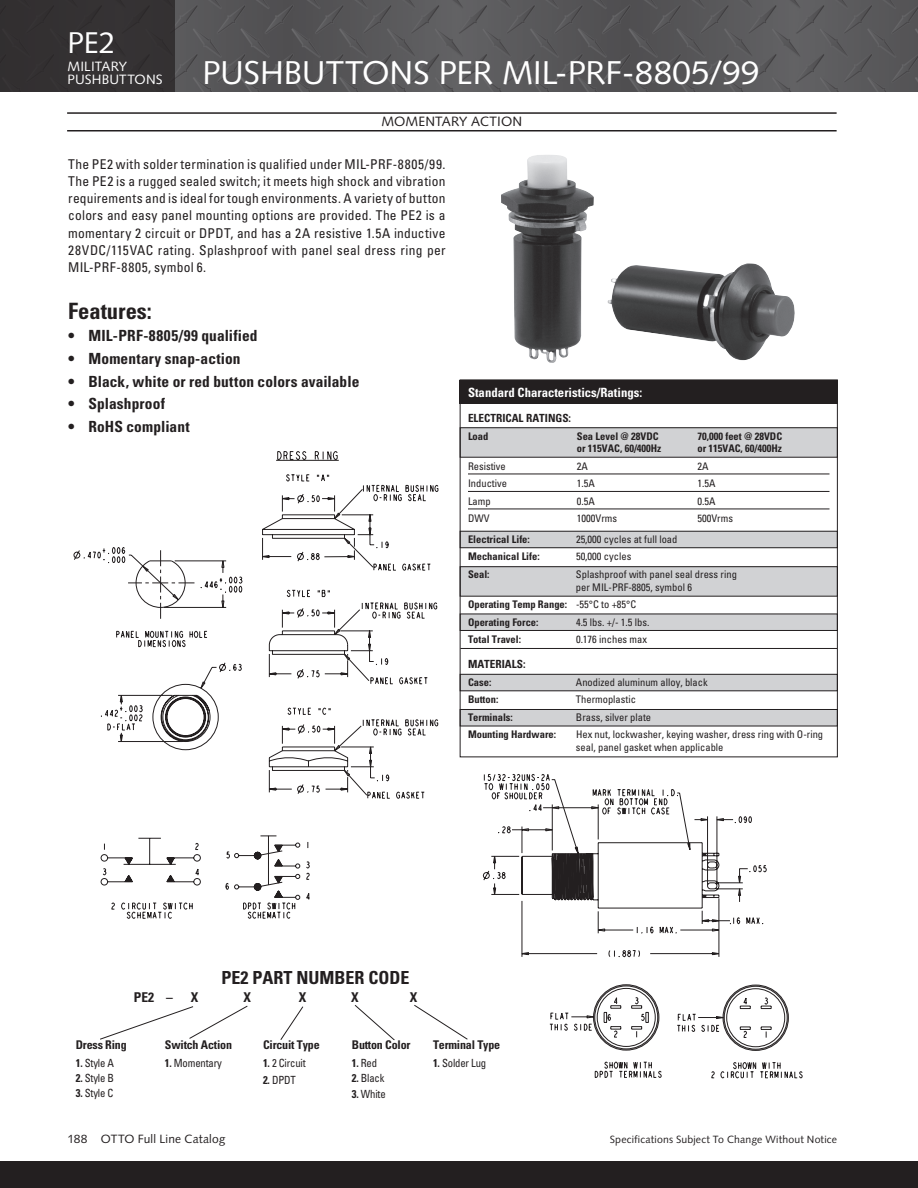
<style>
.page{position:relative;width:918px;height:1188px;background:#fff}
.page>*{position:absolute;margin:0;border:0;box-sizing:border-box;transform-origin:0 0}
.Page_Header__left{font:33px "Syntax LT Std";letter-spacing:-.005em;color:#fff}
.Page_Code__left{font:30px "Syntax LT Std";color:#fff}
.Features{font:700 condensed 22.5px "Univers LT Std";color:#231f20}
.Part_Code_Title{font:700 condensed 18px "Univers LT Std";color:#231f20}
.Features_Bullets{font:700 condensed 15.3px "Univers LT Std";letter-spacing:.01em;color:#231f20}
.Body_Copy{font:condensed 13.5px/17.2px "Univers LT Std";letter-spacing:.02em;color:#231f20;text-align:justify}
.Page_Product__left{font:13.5px/13.5px "Syntax LT Std";letter-spacing:.01em;color:#fff}
.Page_Subhead__betwee{font:13.5px "Syntax LT Std";letter-spacing:.005em;color:#231f20}
.Part_Code__X__Row{font:700 condensed 13.5px "Univers LT Std";color:#231f20}
.Standard_Chart_Title{font:700 condensed 12.75px "Univers LT Std";color:#fff}
.t1{font:700 condensed 12px "Univers LT Std";letter-spacing:-.015em;color:#231f20}
.t2{font:12px "Syntax LT Std";letter-spacing:.01em;color:#231f20}
.t3{font:condensed 11.25px "Univers LT Std";letter-spacing:-.015em;color:#231f20;scale:.95 1}
.Standard_Chart_Heade{font:700 condensed 11.25px "Univers LT Std";color:#231f20}
.Standard_Chart_Specs{font:condensed 10.5px "Univers LT Std";color:#231f20}
.Standard_Chart_Specs-2{font:700 condensed 10.5px "Univers LT Std";color:#231f20}
.Standard_Chart_Subhe{font:700 condensed 10.5px "Univers LT Std";color:#231f20}
.Standard_Chart_Spec{font:condensed 10.5px "Univers LT Std";color:#231f20}
.t4{font:10.5px "Syntax LT Std";letter-spacing:.015em;color:#231f20}
.s1{font-weight:400}
.s2{font-weight:700}
</style>
<div class="page">
<div style="left:0;top:1161px;width:918px;height:27px;background:#231f20"></div>
<div style="left:0;top:0;width:918px;height:92px;background:#58585a"></div>
<div style="left:0;top:0;width:176px;height:92px;background:#343132"></div>
<hr style="left:67px;top:112px;width:770px;height:2px;background:#231f20">
<hr style="left:67px;top:130px;width:770px;height:2px;background:#231f20">
<svg style="left:662px;top:673px;width:86px;height:284px"></svg>
<svg style="left:100px;top:459px;width:177px;height:460px"></svg>
<svg style="left:277px;top:451px;width:62px;height:10px"></svg>
<svg style="left:262px;top:474px;width:400px;height:557px"></svg>
<svg style="left:571px;top:984px;width:231px;height:94px"></svg>
<div style="left:460px;top:428px;width:377px;height:29px;background:#d1d2d4"></div>
<div style="left:460px;top:427px;width:378px;height:31px;border:1px solid #231f20"></div>
<div style="left:460px;top:531px;width:377px;height:17px;background:#d1d2d4"></div>
<div style="left:460px;top:531px;width:378px;height:17px;border:1px solid #231f20"></div>
<div style="left:460px;top:567px;width:377px;height:29px;background:#d1d2d4"></div>
<div style="left:460px;top:566px;width:378px;height:31px;border:1px solid #231f20"></div>
<div style="left:460px;top:614px;width:377px;height:16px;background:#d1d2d4"></div>
<div style="left:460px;top:614px;width:378px;height:17px;border:1px solid #231f20"></div>
<div style="left:460px;top:674px;width:377px;height:17px;background:#d1d2d4"></div>
<div style="left:460px;top:674px;width:378px;height:17px;border:1px solid #231f20"></div>
<div style="left:460px;top:709px;width:377px;height:17px;background:#d1d2d4"></div>
<div style="left:460px;top:709px;width:378px;height:17px;border:1px solid #231f20"></div>
<div style="left:460px;top:380px;width:378px;height:24px;background:#231f20"></div>
<hr style="left:468px;top:474px;width:362px;height:1px;background:#231f20">
<hr style="left:468px;top:491px;width:362px;height:1px;background:#231f20">
<hr style="left:468px;top:509px;width:362px;height:1px;background:#231f20">
<div style="left:460px;top:380px;width:378px;height:377px;border:1px solid #231f20"></div>
<hr style="left:460px;top:648px;width:377px;height:1px;background:#231f20">
<svg style="left:100px;top:1005px;width:404px;height:36px"></svg>
<img style="left:501px;top:155px;width:93px;height:208px">
<img style="left:607px;top:263px;width:188px;height:98px">
<p class="Page_Code__left" style="left:68px;top:25px;width:50px">PE2</p>
<p class="Page_Product__left" style="left:68px;top:59px;width:97px">MILITARY<br>PUSHBUTTONS</p>
<p class="Page_Header__left" style="left:202px;top:53px;width:558px">PUSHBUTTONS PER MIL-PRF-8805/99</p>
<p class="Page_Subhead__betwee" style="left:382px;top:114px;width:142px">MOMENTARY ACTION</p>
<p class="Body_Copy" style="left:68px;top:155px;width:379px">The PE2 with solder termination is qualified under MIL-PRF-8805/99.<br>The PE2 is a rugged sealed switch; it meets high shock and vibration requirements and is ideal for tough environments. A variety of button colors and easy panel mounting options are provided. The PE2 is a momentary 2 circuit or DPDT, and has a 2A resistive 1.5A inductive 28VDC/115VAC rating. Splashproof with panel seal dress ring per MIL-PRF-8805, symbol 6.</p>
<p class="Features" style="left:68px;top:297px;width:85px">Features:</p>
<p class="Features_Bullets" style="left:68px;top:326px;width:191px">• MIL-PRF-8805/99 qualified</p>
<p class="Features_Bullets" style="left:68px;top:349px;width:174px">• Momentary snap-action</p>
<p class="Features_Bullets" style="left:68px;top:372px;width:293px">• Black, white or red button colors available</p>
<p class="Features_Bullets" style="left:68px;top:394px;width:98px">• Splashproof</p>
<p class="Features_Bullets" style="left:68px;top:417px;width:123px">• RoHS compliant</p>
<p class="Standard_Chart_Title" style="left:468px;top:385px;width:176px">Standard Characteristics/Ratings:</p>
<p class="Standard_Chart_Heade" style="left:468px;top:411px;width:105px">ELECTRICAL RATINGS:</p>
<p class="Standard_Chart_Subhe" style="left:468px;top:429px;width:22px">Load</p>
<p class="Standard_Chart_Subhe" style="left:577px;top:429px;width:83px">Sea Level @ 28VDC</p>
<p class="Standard_Chart_Subhe" style="left:698px;top:429px;width:86px">70,000 feet @ 28VDC</p>
<p class="Standard_Chart_Subhe" style="left:577px;top:442px;width:86px">or 115VAC, 60/400Hz</p>
<p class="Standard_Chart_Subhe" style="left:698px;top:442px;width:86px">or 115VAC, 60/400Hz</p>
<p class="Standard_Chart_Spec" style="left:468px;top:459px;width:39px">Resistive</p>
<p class="Standard_Chart_Spec" style="left:577px;top:459px;width:13px">2A</p>
<p class="Standard_Chart_Spec" style="left:698px;top:459px;width:13px">2A</p>
<p class="Standard_Chart_Spec" style="left:468px;top:477px;width:41px">Inductive</p>
<p class="Standard_Chart_Spec" style="left:577px;top:477px;width:20px">1.5A</p>
<p class="Standard_Chart_Spec" style="left:698px;top:477px;width:20px">1.5A</p>
<p class="Standard_Chart_Spec" style="left:468px;top:494px;width:24px">Lamp</p>
<p class="Standard_Chart_Spec" style="left:577px;top:494px;width:20px">0.5A</p>
<p class="Standard_Chart_Spec" style="left:698px;top:494px;width:20px">0.5A</p>
<p class="Standard_Chart_Spec" style="left:468px;top:512px;width:23px">DWV</p>
<p class="Standard_Chart_Spec" style="left:577px;top:512px;width:42px">1000Vrms</p>
<p class="Standard_Chart_Spec" style="left:698px;top:512px;width:37px">500Vrms</p>
<p class="Standard_Chart_Specs-2" style="left:468px;top:533px;width:63px">Electrical Life:</p>
<p class="Standard_Chart_Specs" style="left:576px;top:533px;width:103px">25,000 cycles at full load</p>
<p class="Standard_Chart_Specs-2" style="left:468px;top:550px;width:73px">Mechanical Life:</p>
<p class="Standard_Chart_Specs" style="left:576px;top:550px;width:57px">50,000 cycles</p>
<p class="Standard_Chart_Specs-2" style="left:468px;top:568px;width:23px">Seal:</p>
<p class="Standard_Chart_Specs" style="left:576px;top:568px;width:162px">Splashproof with panel seal dress ring</p>
<p class="Standard_Chart_Specs" style="left:576px;top:580px;width:118px">per MIL-PRF-8805, symbol 6</p>
<p class="Standard_Chart_Specs-2" style="left:468px;top:598px;width:170px">Operating Temp Range: <span class="s1">-55°C to +85°C</span></p>
<p class="Standard_Chart_Specs-2" style="left:468px;top:616px;width:72px">Operating Force:</p>
<p class="Standard_Chart_Specs" style="left:576px;top:615px;width:75px">4.5 lbs. +/- 1.5 lbs.</p>
<p class="Standard_Chart_Specs-2" style="left:468px;top:633px;width:55px">Total Travel:</p>
<p class="Standard_Chart_Specs" style="left:576px;top:633px;width:73px">0.176 inches max</p>
<p class="Standard_Chart_Heade" style="left:468px;top:657px;width:59px">MATERIALS:</p>
<p class="Standard_Chart_Specs-2" style="left:468px;top:676px;width:25px">Case:</p>
<p class="Standard_Chart_Specs" style="left:576px;top:675px;width:133px">Anodized aluminum alloy, black</p>
<p class="Standard_Chart_Specs-2" style="left:468px;top:693px;width:32px">Button:</p>
<p class="Standard_Chart_Specs" style="left:576px;top:693px;width:62px">Thermoplastic</p>
<p class="Standard_Chart_Specs-2" style="left:468px;top:711px;width:46px">Terminals:</p>
<p class="Standard_Chart_Specs" style="left:576px;top:710px;width:77px">Brass, silver plate</p>
<p class="Standard_Chart_Specs-2" style="left:468px;top:728px;width:90px">Mounting Hardware:</p>
<p class="Standard_Chart_Specs" style="left:576px;top:728px;width:249px">Hex nut, lockwasher, keying washer, dress ring with O-ring</p>
<p class="Standard_Chart_Specs" style="left:576px;top:741px;width:149px">seal, panel gasket when applicable</p>
<p class="Part_Code_Title" style="left:221px;top:967px;width:190px">PE2 PART NUMBER CODE</p>
<p class="Part_Code__X__Row" style="left:134px;top:989px;width:40px">PE2 –</p>
<p class="Part_Code__X__Row" style="left:191px;top:989px;width:9px">X</p>
<p class="Part_Code__X__Row" style="left:243px;top:989px;width:9px">X</p>
<p class="Part_Code__X__Row" style="left:299px;top:989px;width:9px">X</p>
<p class="Part_Code__X__Row" style="left:351px;top:989px;width:9px">X</p>
<p class="Part_Code__X__Row" style="left:410px;top:989px;width:9px">X</p>
<p class="t1" style="left:76px;top:1037px;width:53px">Dress Ring</p>
<p class="t1" style="left:165px;top:1037px;width:69px">Switch Action</p>
<p class="t1" style="left:263px;top:1037px;width:58px">Circuit Type</p>
<p class="t1" style="left:352px;top:1037px;width:60px">Button Color</p>
<p class="t1" style="left:433px;top:1037px;width:69px">Terminal Type</p>
<p class="t3" style="left:76px;top:1056px;width:42px"><span class="s2">1.</span> Style A</p>
<p class="t3" style="left:76px;top:1071px;width:42px"><span class="s2">2.</span> Style B</p>
<p class="t3" style="left:76px;top:1086px;width:41px"><span class="s2">3.</span> Style C</p>
<p class="t3" style="left:165px;top:1056px;width:61px"><span class="s2">1.</span> Momentary</p>
<p class="t3" style="left:263px;top:1056px;width:46px"><span class="s2">1.</span> 2 Circuit</p>
<p class="t3" style="left:263px;top:1072px;width:36px"><span class="s2">2.</span> DPDT</p>
<p class="t3" style="left:433px;top:1056px;width:58px"><span class="s2">1.</span> Solder Lug</p>
<p class="t3" style="left:352px;top:1056px;width:28px"><span class="s2">1.</span> Red</p>
<p class="t3" style="left:352px;top:1071px;width:36px"><span class="s2">2.</span> Black</p>
<p class="t3" style="left:352px;top:1087px;width:37px"><span class="s2">3.</span> White</p>
<p class="t2" style="left:68px;top:1132px;width:159px">188 OTTO Full Line Catalog</p>
<p class="t4" style="left:610px;top:1133px;width:229px">Specifications Subject To Change Without Notice</p>
</div>
